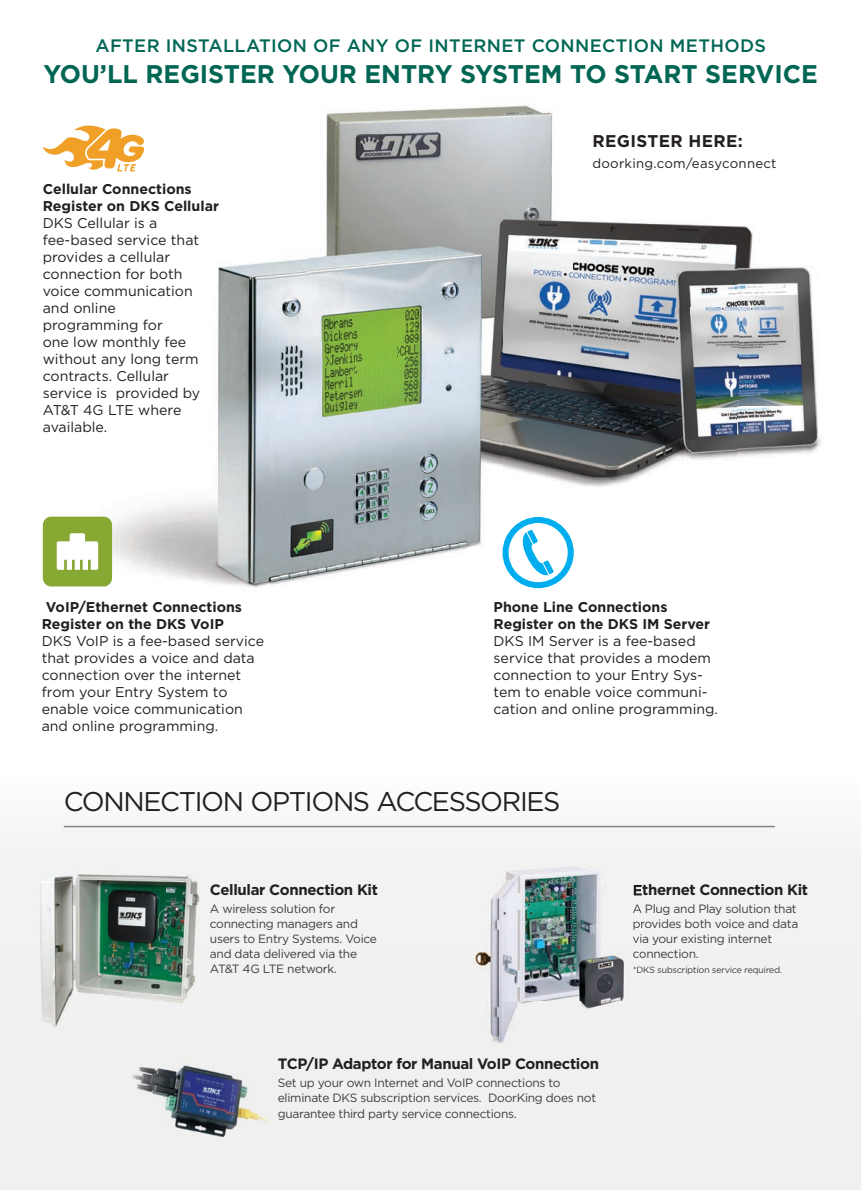
<style>
.page{position:relative;width:861px;height:1190px;background:#fff}
.page>*{position:absolute;margin:0;border:0;box-sizing:border-box;transform-origin:0 0}
.t1{font:27px "Gotham";letter-spacing:-.05em;color:#231f20}
.t2{font:700 25.5px "Gotham";color:#006654}
.t3{font:500 18px "Gotham";letter-spacing:.02em;color:#006654}
.t4{font:700 16.95px "Gotham";letter-spacing:.02em;color:#231f20}
.t5{font:700 15px "Gotham";letter-spacing:-.025em;color:#231f20}
.t6{font:14.1px/17px "Gotham";color:#231f20}
.t7{font:700 14.1px/17px "Gotham";color:#231f20}
.t8{font:13.2px "Gotham";letter-spacing:.02em;color:#231f20}
.t9{font:12px/15px "Gotham";letter-spacing:-.025em;color:#3e3e3f}
.t10{font:9px "Gotham";color:#3e3e3f}
</style>
<div class="page">
<div style="left:0;top:825px;width:861px;height:365px;background:#f0f0f0"></div>
<div style="left:211px;top:884px;width:166px;height:11px;background:#f2f2f2"></div>
<div style="left:210px;top:904px;width:125px;height:9px;background:#f2f2f2"></div>
<div style="left:211px;top:919px;width:147px;height:10px;background:#f2f2f2"></div>
<div style="left:211px;top:934px;width:166px;height:11px;background:#f2f2f2"></div>
<div style="left:211px;top:949px;width:146px;height:9px;background:#f1f1f1"></div>
<div style="left:210px;top:964px;width:126px;height:9px;background:#f1f1f1"></div>
<div style="left:641px;top:884px;width:167px;height:11px;background:#f2f2f2"></div>
<div style="left:641px;top:904px;width:156px;height:11px;background:#f2f2f2"></div>
<div style="left:641px;top:919px;width:157px;height:10px;background:#f2f2f2"></div>
<div style="left:641px;top:934px;width:131px;height:11px;background:#f2f2f2"></div>
<div style="left:641px;top:949px;width:58px;height:9px;background:#f1f1f1"></div>
<div style="left:641px;top:966px;width:141px;height:8px;background:#f1f1f1"></div>
<img style="left:326px;top:105px;width:227px;height:67px">
<img style="left:326px;top:172px;width:141px;height:32px">
<div style="left:467px;top:172px;width:85px;height:37px;background:#b8bbbc"></div>
<img style="left:572px;top:221px;width:166px;height:87px">
<img style="left:738px;top:226px;width:83px;height:231px">
<img style="left:503px;top:308px;width:235px;height:179px">
<img style="left:503px;top:209px;width:69px;height:131px">
<img style="left:218px;top:257px;width:91px;height:46px">
<img style="left:60px;top:303px;width:295px;height:285px">
<img style="left:355px;top:340px;width:49px;height:230px">
<img style="left:404px;top:506px;width:99px;height:55px">
<img style="left:326px;top:204px;width:128px;height:46px">
<img style="left:454px;top:204px;width:49px;height:5px">
<img style="left:309px;top:250px;width:90px;height:90px">
<img style="left:399px;top:209px;width:104px;height:297px">
<img style="left:127px;top:1044px;width:151px;height:100px">
<img style="left:34px;top:869px;width:176px;height:167px">
<img style="left:440px;top:855px;width:201px;height:195px">
<svg style="left:634px;top:884px;width:7px;height:11px"></svg>
<svg style="left:633px;top:904px;width:8px;height:54px"></svg>
<svg style="left:633px;top:966px;width:8px;height:8px"></svg>
<svg style="left:43px;top:125px;width:102px;height:47px"></svg>
<div style="left:43px;top:516px;width:69px;height:70px;background:#87a833;border-radius:8px"></div>
<svg style="left:57px;top:533px;width:41px;height:37px"></svg>
<svg style="left:503px;top:517px;width:71px;height:71px"></svg>
<hr style="left:64px;top:825px;width:711px;height:2px;background:#808285">
<p class="t3" style="left:95px;top:35px;width:672px">AFTER INSTALLATION OF ANY OF INTERNET CONNECTION METHODS</p>
<h2 class="t2" style="left:43px;top:59px;width:776px">YOU’LL REGISTER YOUR ENTRY SYSTEM TO START SERVICE</h2>
<p class="t7" style="left:43px;top:180px;width:178px">Cellular Connections<br>Register on DKS Cellular</p>
<p class="t6" style="left:43px;top:214px;width:159px">DKS Cellular is a fee-based service that provides a cellular connection for both voice communication and online programming for<br>one low monthly fee without any long term contracts. Cellular service is provided by<br>AT&amp;T 4G LTE where available.</p>
<p class="t7" style="left:42px;top:598px;width:202px;text-indent:4px">VoIP/Ethernet Connections<br>Register on the DKS VoIP</p>
<p class="t6" style="left:42px;top:632px;width:224px">DKS VoIP is a fee-based service that provides a voice and data connection over the internet from your Entry System to enable voice communication and online programming.</p>
<p class="t4" style="left:592px;top:131px;width:152px">REGISTER HERE:</p>
<p class="t8" style="left:592px;top:156px;width:186px">doorking.com/easyconnect</p>
<p class="t7" style="left:494px;top:598px;width:218px">Phone Line Connections<br>Register on the DKS IM Server</p>
<p class="t6" style="left:494px;top:632px;width:226px">DKS IM Server is a fee-based service that provides a modem connection to your Entry Sys&shy;tem to enable voice communi&shy;cation and online programming.</p>
<h1 class="t1" style="left:64px;top:786px;width:498px">CONNECTION OPTIONS ACCESSORIES</h1>
<p class="t5" style="left:210px;top:881px;width:170px">Cellular Connection Kit</p>
<p class="t9" style="left:210px;top:901px;width:169px">A wireless solution for connecting managers and users to Entry Systems. Voice and data delivered via the<br>AT&amp;T 4G LTE network.</p>
<p class="t5" style="left:278px;top:1055px;width:323px">TCP/IP Adaptor for Manual VoIP Connection</p>
<p class="t9" style="left:278px;top:1075px;width:320px">Set up your own Internet and VoIP connections to eliminate DKS subscription services. DoorKing does not</p>
<p class="t9" style="left:278px;top:1106px;width:241px">guarantee third party service connections.</p>
<p class="t5" style="left:633px;top:881px;width:177px">Ethernet Connection Kit</p>
<p class="t9" style="left:633px;top:901px;width:167px">A Plug and Play solution that provides both voice and data via your existing internet connection.</p>
<p class="t10" style="left:633px;top:964px;width:152px">*DKS subscription service required.</p>
</div>
